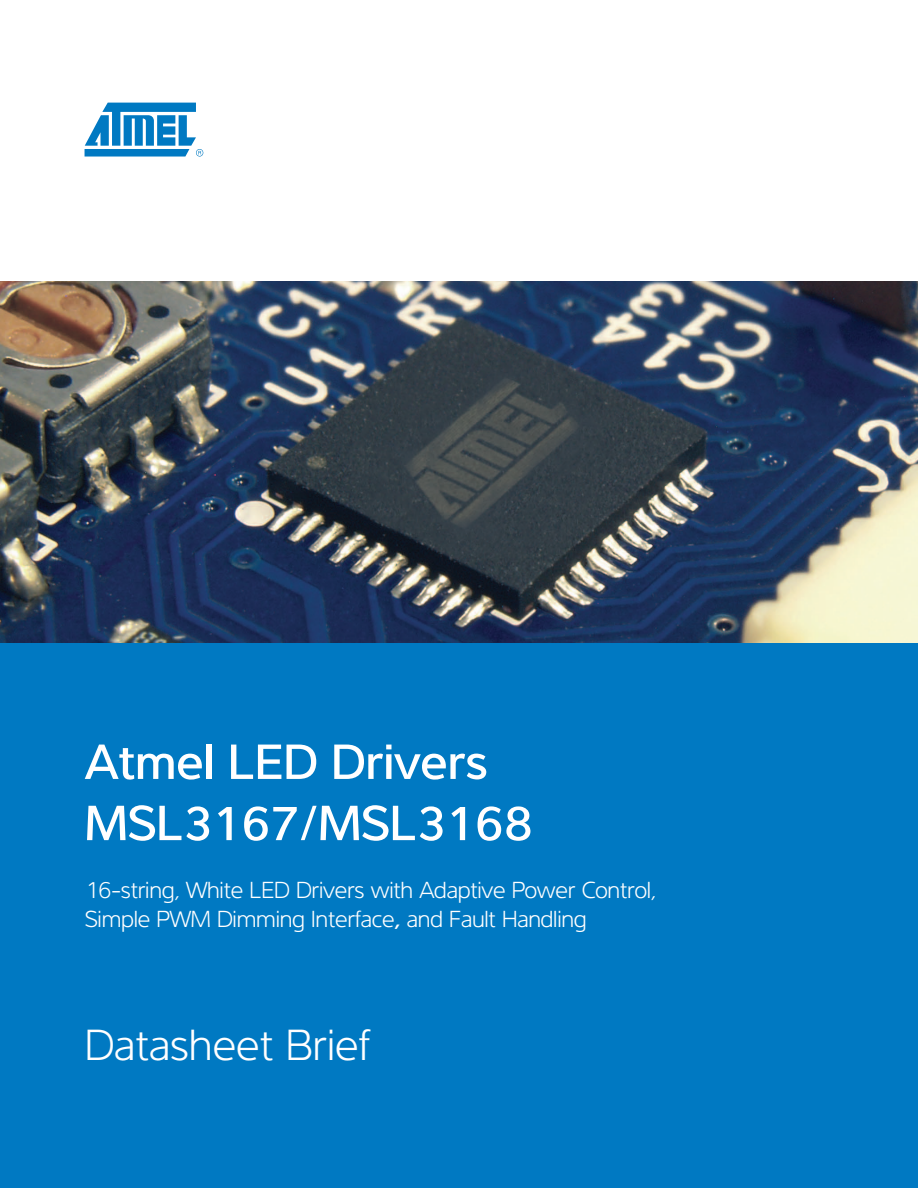
<style>
.page{position:relative;width:918px;height:1188px;background:#fff}
.page>*{position:absolute;margin:0;border:0;box-sizing:border-box;transform-origin:0 0}
.t1{font:500 51px/61.2px "Interval";letter-spacing:-.01em;color:#fff}
.t2{font:300 45px "Interval";color:#fff}
.t3{font:300 24px/28.8px "Interval";letter-spacing:-.01em;color:#fff}
.s1{font-weight:500}
</style>
<div class="page">
<div style="left:0;top:639px;width:918px;height:549px;background:#0079c2"></div>
<svg style="left:85px;top:103px;width:118px;height:54px"></svg>
<img style="left:0;top:281px;width:918px;height:362px">
<h1 class="t1" style="left:85px;top:733px;width:450px">Atmel LED Drivers<br>MSL3167/MSL3168</h1>
<p class="t3" style="left:85px;top:877px;width:573px">16-string, White LED Drivers with Adaptive Power Control,<br>Simple PWM Dimming Interface<span class="s1">,</span> and Fault Handling</p>
<h2 class="t2" style="left:85px;top:1027px;width:287px">Datasheet Brief</h2>
</div>
